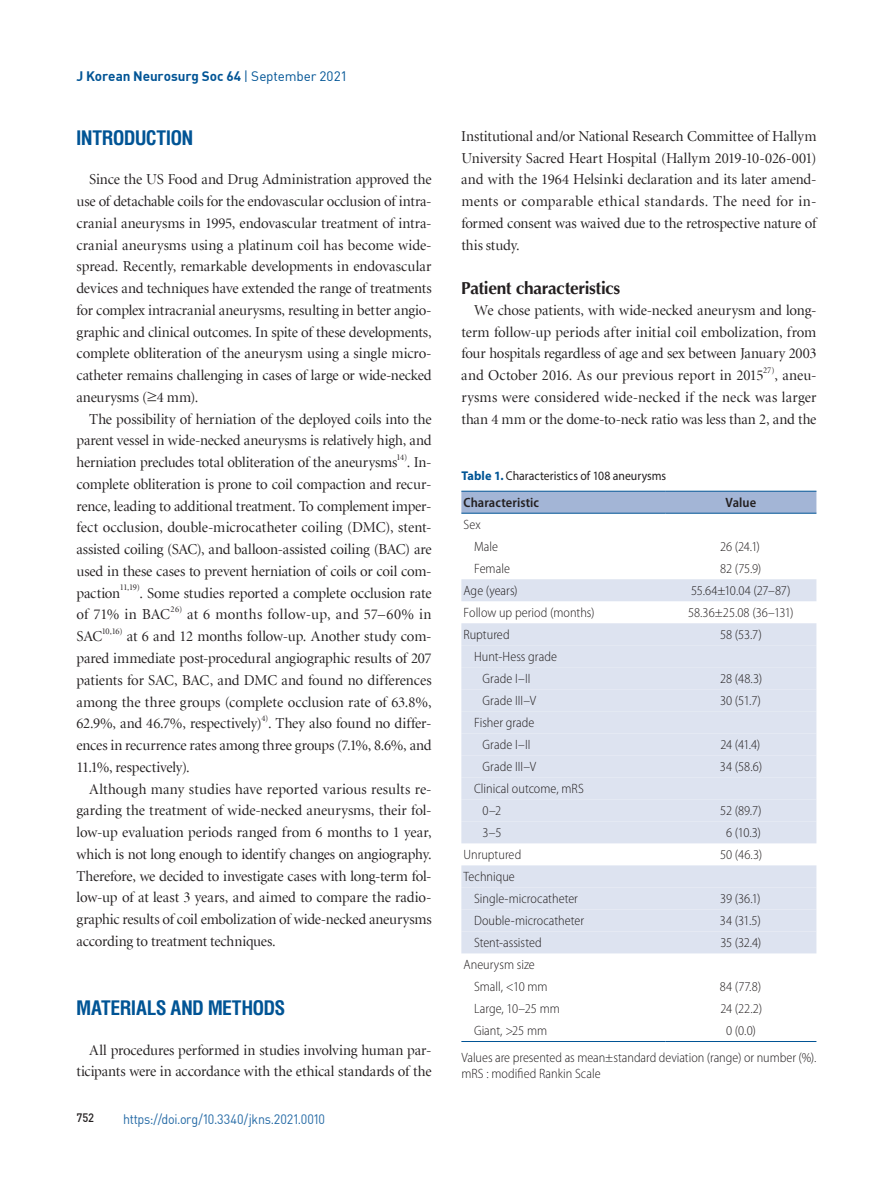
<style>
.page{position:relative;width:893px;height:1191px;background:#fff}
.page>*{position:absolute;margin:0;border:0;box-sizing:border-box;transform-origin:0 0}
.t1{font:700 condensed 19.5px "Helvetica";letter-spacing:-.04em;color:#005495}
.t2{font:700 17.25px "Optima";letter-spacing:-.02em;color:#231f20}
.t3{font:15px/21.8px "Minion LT Display";letter-spacing:-.005em;color:#231f20;text-align:justify}
.t4{font:15px "Minion LT Display";letter-spacing:.015em;color:#231f20}
.t5{font:300 semi-condensed 13.5px/22px "Myriad Pro";color:#231f20}
.t6{font:13.5px "DIN";letter-spacing:-.02em;color:#2369a5;scale:.93 1}
.t7{font:700 13.5px "DIN";letter-spacing:-.005em;color:#005495}
.t8{font:600 semi-condensed 13.5px "Myriad Pro";letter-spacing:.005em;color:#231f20}
.t9{font:300 semi-condensed 13.5px "Myriad Pro";letter-spacing:-.02em;color:#231f20}
.t10{font:12.75px "Myriad Pro";letter-spacing:.005em;color:#231f20;scale:.92 1}
.t11{font:12px "Dinmed";color:#231f20;scale:.93 1}
.t12{font:8.7px "Minion LT Display";letter-spacing:-.03em;color:#231f20}
.s1{font-weight:400}
.s2{font-family:"Ko Pub Batang";font-weight:300;font-size:14.25px}
.s3{font-weight:700;color:#005495}
</style>
<div class="page">
<div style="left:461px;top:492px;width:355px;height:21px;background:#a3b5d6"></div>
<div style="left:461px;top:579px;width:355px;height:22px;background:#dde3f0"></div>
<div style="left:461px;top:623px;width:355px;height:330px;background:#dde3f0"></div>
<svg style="left:461px;top:645px;width:355px;height:286px;background:#e0e5f1"></svg>
<hr style="left:461px;top:491px;width:204px;height:1px;background:#005495">
<hr style="left:665px;top:491px;width:151px;height:1px;background:#005495">
<hr style="left:461px;top:513px;width:204px;height:1px;background:#005495">
<hr style="left:665px;top:513px;width:151px;height:1px;background:#005495">
<hr style="left:461px;top:1041px;width:204px;height:1px;background:#005495">
<hr style="left:665px;top:1041px;width:151px;height:1px;background:#005495">
<p class="t7" style="left:76px;top:68px;width:272px">J Korean Neurosurg Soc 64 <span class="s1">| September 2021</span></p>
<h1 class="t1" style="left:76px;top:125px;width:119px">INTRODUCTION</h1>
<p class="t3" style="left:76px;top:169px;width:357px;text-indent:13px">Since the US Food and Drug Administration approved the use of detachable coils for the endovascular occlusion of intra&shy;cranial aneurysms in 1995, endovascular treatment of intra&shy;cranial aneurysms using a platinum coil has become wide&shy;spread. Recently, remarkable developments in endovascular devices and techniques have extended the range of treatments for complex intracranial aneurysms, resulting in better angio&shy;graphic and clinical outcomes. In spite of these developments, complete obliteration of the aneurysm using a single micro&shy;catheter remains challenging in cases of large or wide-necked aneurysms (<span class="s2">≥</span>4 mm).</p>
<p class="t3" style="left:76px;top:408px;width:357px;text-indent:13px">The possibility of herniation of the deployed coils into the parent vessel in wide-necked aneurysms is relatively high, and herniation precludes total obliteration of the aneurysms</p>
<p class="t12" style="left:397px;top:453px;width:12px">14)</p>
<p class="t3" style="left:76px;top:452px;width:357px;text-indent:330px">. In&shy;complete obliteration is prone to coil compaction and recur&shy;rence, leading to additional treatment. To complement imper&shy;fect occlusion, double-microcatheter coiling (DMC), stent&shy;assisted coiling (SAC), and balloon-assisted coiling (BAC) are used in these cases to prevent herniation of coils or coil com&shy;paction</p>
<p class="t12" style="left:120px;top:583px;width:22px">11,19)</p>
<p class="t3" style="left:76px;top:582px;width:357px;text-indent:63px">. Some studies reported a complete occlusion rate of 71% in BAC</p>
<p class="t12" style="left:171px;top:605px;width:13px">26)</p>
<p class="t4" style="left:187px;top:607px;width:246px">at 6 months follow-up, and 57–60% in</p>
<p class="t3" style="left:76px;top:626px;width:27px">SAC</p>
<p class="t12" style="left:102px;top:627px;width:22px">10,16)</p>
<p class="t3" style="left:76px;top:626px;width:357px;text-indent:50px">at 6 and 12 months follow-up. Another study com&shy;pared immediate post-procedural angiographic results of 207 patients for SAC, BAC, and DMC and found no differences among the three groups (complete occlusion rate of 63.8%, 62.9%, and 46.7%, respectively) . They also found no differ-</p>
<p class="t12" style="left:262px;top:714px;width:8px">4)</p>
<p class="t3" style="left:76px;top:735px;width:357px">ences in recurrence rates among three groups (7.1%, 8.6%, and<br>11.1%, respectively).</p>
<p class="t3" style="left:77px;top:778px;width:357px;text-indent:13px">Although many studies have reported various results re&shy;garding the treatment of wide-necked aneurysms, their fol&shy;low-up evaluation periods ranged from 6 months to 1 year, which is not long enough to identify changes on angiography.<br>Therefore, we decided to investigate cases with long-term fol&shy;low-up of at least 3 years, and aimed to compare the radio&shy;graphic results of coil embolization of wide-necked aneurysms according to treatment techniques.</p>
<h1 class="t1" style="left:76px;top:995px;width:211px">MATERIALS AND METHODS</h1>
<p class="t3" style="left:77px;top:1039px;width:357px;text-align:right">All procedures performed in studies involving human par&shy;ticipants were in accordance with the ethical standards of the</p>
<p class="t11" style="left:77px;top:1109px;width:20px">752</p>
<p class="t6" style="left:123px;top:1110px;width:219px">https://doi.org/10.3340/jkns.2021.0010</p>
<p class="t3" style="left:461px;top:126px;width:357px">Institutional and/or National Research Committee of Hallym University Sacred Heart Hospital (Hallym 2019-10-026-001) and with the 1964 Helsinki declaration and its later amend&shy;ments or comparable ethical standards. The need for in&shy;formed consent was waived due to the retrospective nature of this study.</p>
<p class="t2" style="left:461px;top:277px;width:161px">Patient characteristics</p>
<p class="t3" style="left:461px;top:300px;width:357px;text-indent:13px">We chose patients, with wide-necked aneurysm and long&shy;term follow-up periods after initial coil embolization, from four hospitals regardless of age and sex between January 2003 and October 2016. As our previous report in 2015</p>
<p class="t12" style="left:763px;top:366px;width:13px">27)</p>
<p class="t3" style="left:461px;top:365px;width:357px;text-indent:313px">, aneu&shy;rysms were considered wide-necked if the neck was larger than 4 mm or the dome-to-neck ratio was less than 2, and the</p>
<p class="t10" style="left:461px;top:467px;width:224px"><span class="s3">Table 1.</span> Characteristics of 108 aneurysms</p>
<p class="t8" style="left:463px;top:494px;width:77px">Characteristic</p>
<p class="t8" style="left:725px;top:494px;width:32px">Value</p>
<p class="t5" style="left:474px;top:513px;width:25px;text-indent:-11px">Sex<br>Male</p>
<p class="t5" style="left:720px;top:535px;width:41px">26 (24.1)</p>
<p class="t5" style="left:474px;top:557px;width:37px">Female</p>
<p class="t5" style="left:720px;top:557px;width:43px">82 (75.9)</p>
<p class="t5" style="left:463px;top:579px;width:56px">Age (years)</p>
<p class="t9" style="left:691px;top:582px;width:101px">55.64±10.04 (27–87)</p>
<p class="t5" style="left:463px;top:601px;width:133px">Follow up period (months)</p>
<p class="t5" style="left:688px;top:601px;width:107px">58.36±25.08 (36–131)</p>
<p class="t5" style="left:463px;top:623px;width:48px">Ruptured</p>
<p class="t5" style="left:720px;top:623px;width:43px">58 (53.7)</p>
<p class="t5" style="left:483px;top:645px;width:76px;text-indent:-9px">Hunt-Hess grade<br>Grade I–II</p>
<p class="t5" style="left:720px;top:667px;width:43px">28 (48.3)</p>
<p class="t5" style="left:483px;top:689px;width:55px">Grade III–V</p>
<p class="t5" style="left:720px;top:689px;width:42px">30 (51.7)</p>
<p class="t5" style="left:474px;top:711px;width:62px;text-align:center">Fisher grade<br>Grade I–II</p>
<p class="t5" style="left:721px;top:733px;width:41px">24 (41.4)</p>
<p class="t5" style="left:483px;top:755px;width:55px">Grade III–V</p>
<p class="t5" style="left:720px;top:755px;width:44px">34 (58.6)</p>
<p class="t5" style="left:483px;top:777px;width:103px;text-indent:-9px">Clinical outcome, mRS<br>0–2</p>
<p class="t5" style="left:720px;top:799px;width:43px">52 (89.7)</p>
<p class="t5" style="left:483px;top:821px;width:20px">3–5</p>
<p class="t5" style="left:726px;top:821px;width:36px">6 (10.3)</p>
<p class="t5" style="left:463px;top:843px;width:59px">Unruptured</p>
<p class="t5" style="left:720px;top:843px;width:44px">50 (46.3)</p>
<p class="t5" style="left:474px;top:865px;width:105px;text-indent:-11px">Technique<br>Single-microcatheter</p>
<p class="t5" style="left:720px;top:887px;width:42px">39 (36.1)</p>
<p class="t5" style="left:474px;top:909px;width:112px">Double-microcatheter</p>
<p class="t5" style="left:720px;top:909px;width:43px">34 (31.5)</p>
<p class="t5" style="left:474px;top:931px;width:69px">Stent-assisted</p>
<p class="t5" style="left:720px;top:931px;width:43px">35 (32.4)</p>
<p class="t5" style="left:474px;top:953px;width:75px;text-indent:-11px">Aneurysm size<br>Small, &lt;10 mm</p>
<p class="t5" style="left:720px;top:975px;width:43px">84 (77.8)</p>
<p class="t5" style="left:474px;top:997px;width:87px">Large, 10–25 mm</p>
<p class="t5" style="left:721px;top:997px;width:43px">24 (22.2)</p>
<p class="t5" style="left:474px;top:1019px;width:75px">Giant, &gt;25 mm</p>
<p class="t5" style="left:461px;top:1017px;width:356px;line-height:26.7px;text-indent:265px">0 (0.0)<br>Values are presented as mean±standard deviation (range) or number (%).</p>
<p class="t5" style="left:461px;top:1062px;width:141px">mRS : modified Rankin Scale</p>
</div>
